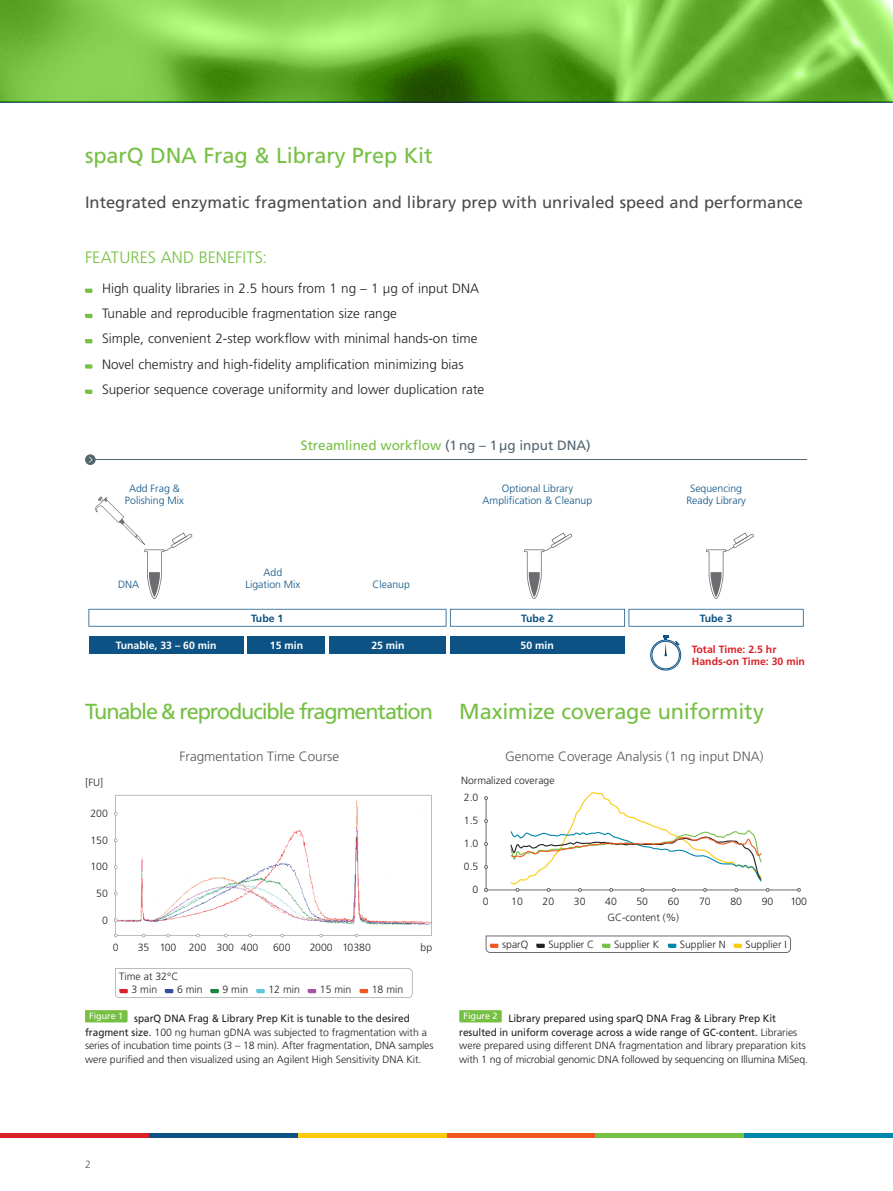
<style>
.page{position:relative;width:893px;height:1191px;background:#fff}
.page>*{position:absolute;margin:0;border:0;box-sizing:border-box;transform-origin:0 0}
.t1{font:21.75px "Frutiger LT Std";letter-spacing:-.05em;color:#76c043}
.t2{font:21.75px "Frutiger LT Std";letter-spacing:-.015em;color:#76c043}
.t3{font:16.5px "Frutiger LT Std";color:#4b4c4d}
.t4{font:300 16.5px "Frutiger LT Std";letter-spacing:.005em;color:#76c043}
.t5{font:300 13.5px/25.2px "Frutiger LT Std";color:#231f20}
.t6{font:300 13.5px "Frutiger LT Std";color:#57585a}
.t7{font:13.5px "Frutiger";color:#76c043}
.t8{font:300 10.5px/13.5px "Frutiger LT Std";color:#231f20}
.t9{font:300 10.5px/12px "Frutiger LT Std";color:#0c5284;text-align:center}
.t10{font:300 10.5px/12.8px "Frutiger";color:#231f20}
.t11{font:700 10.5px/12.6px "Frutiger LT Std";color:#da2128}
.t12{font:700 10.5px "Frutiger CE";color:#fff}
.t13{font:700 10.5px "Frutiger CE";color:#0c5284}
.t14{font:300 10.5px "Frutiger LT Std";color:#57585a}
.s1{color:#53656e}
.s2{font-weight:400}
</style>
<div class="page">
<hr style="left:446px;top:1133px;width:149px;height:4px;background:#f15921">
<hr style="left:744px;top:1133px;width:149px;height:4px;background:#0087ab">
<hr style="left:298px;top:1133px;width:148px;height:4px;background:#feca0a">
<hr style="left:595px;top:1133px;width:149px;height:4px;background:#76c043">
<hr style="left:149px;top:1133px;width:149px;height:4px;background:#0c5284">
<hr style="left:0;top:1133px;width:149px;height:4px;background:#da2128">
<svg style="left:85px;top:288px;width:7px;height:5px"></svg>
<svg style="left:85px;top:314px;width:7px;height:4px"></svg>
<svg style="left:85px;top:339px;width:7px;height:4px"></svg>
<svg style="left:85px;top:364px;width:7px;height:5px"></svg>
<svg style="left:85px;top:390px;width:7px;height:4px"></svg>
<svg style="left:0;top:0;width:893px;height:102px;background:#74bd42"></svg>
<hr style="left:88px;top:459px;width:719px;height:1px;background:#53656e">
<svg style="left:85px;top:454px;width:11px;height:11px"></svg>
<svg style="left:95px;top:496px;width:97px;height:103px"></svg>
<svg style="left:524px;top:532px;width:48px;height:67px"></svg>
<svg style="left:706px;top:532px;width:48px;height:67px"></svg>
<svg style="left:88px;top:609px;width:716px;height:17px"></svg>
<div style="left:450px;top:636px;width:175px;height:17px;background:#0c5284"></div>
<div style="left:89px;top:636px;width:154px;height:17px;background:#0c5284"></div>
<div style="left:247px;top:636px;width:78px;height:17px;background:#0c5284"></div>
<div style="left:330px;top:636px;width:116px;height:17px;background:#0c5284"></div>
<div style="left:650px;top:640px;width:31px;height:30px;border:1px solid #0c5284;border-radius:50%"></div>
<svg style="left:663px;top:635px;width:5px;height:21px"></svg>
<svg style="left:675px;top:641px;width:5px;height:4px"></svg>
<div style="left:652px;top:641px;width:28px;height:28px;border:1px solid #0c5284;border-radius:50%"></div>
<svg style="left:85px;top:1010px;width:43px;height:12px"></svg>
<svg style="left:115px;top:795px;width:317px;height:140px"></svg>
<svg style="left:166px;top:933px;width:4px;height:4px"></svg>
<svg style="left:196px;top:933px;width:4px;height:4px"></svg>
<svg style="left:224px;top:933px;width:4px;height:4px"></svg>
<svg style="left:248px;top:933px;width:4px;height:4px"></svg>
<svg style="left:115px;top:968px;width:297px;height:30px"></svg>
<svg style="left:459px;top:1010px;width:43px;height:12px"></svg>
<hr style="left:486px;top:797px;width:1px;height:93px;background:#6c6d70">
<hr style="left:486px;top:889px;width:313px;height:1px;background:#6c6d70">
<svg style="left:484px;top:796px;width:4px;height:3px"></svg>
<svg style="left:486px;top:935px;width:305px;height:18px"></svg>
<svg style="left:510px;top:792px;width:259px;height:99px"></svg>
<h1 class="t2" style="left:85px;top:143px;width:349px">sparQ DNA Frag &amp; Library Prep Kit</h1>
<h2 class="t3" style="left:85px;top:193px;width:719px">Integrated enzymatic fragmentation and library prep with unrivaled speed and performance</h2>
<h2 class="t4" style="left:85px;top:248px;width:184px">FEATURES AND BENEFITS:</h2>
<p class="t5" style="left:102px;top:276px;width:384px">High quality libraries in 2.5 hours from 1 ng – 1 μg of input DNA Tunable and reproducible fragmentation size range<br>Simple, convenient 2-step workflow with minimal hands-on time Novel chemistry and high-fidelity amplification minimizing bias Superior sequence coverage uniformity and lower duplication rate</p>
<p class="t9" style="left:125px;top:482px;width:60px">Add Frag &amp;<br>Polishing Mix</p>
<p class="t9" style="left:118px;top:578px;width:23px">DNA</p>
<p class="t7" style="left:301px;top:437px;width:291px">Streamlined workflow <span class="s1">(1ng – 1µg input DNA)</span></p>
<p class="t9" style="left:483px;top:482px;width:111px">Optional Library<br>Amplification &amp; Cleanup</p>
<p class="t9" style="left:686px;top:482px;width:61px">Sequencing<br>Ready Library</p>
<p class="t9" style="left:245px;top:566px;width:56px">Add<br>Ligation Mix</p>
<p class="t9" style="left:373px;top:579px;width:39px">Cleanup</p>
<p class="t13" style="left:251px;top:611px;width:34px">Tube 1</p>
<p class="t13" style="left:521px;top:611px;width:34px">Tube 2</p>
<p class="t13" style="left:700px;top:611px;width:34px">Tube 3</p>
<p class="t12" style="left:116px;top:639px;width:102px">Tunable, 33 – 60 min</p>
<p class="t12" style="left:270px;top:639px;width:35px">15 min</p>
<p class="t12" style="left:521px;top:639px;width:35px">50 min</p>
<p class="t12" style="left:371px;top:639px;width:35px">25 min</p>
<p class="t11" style="left:692px;top:642px;width:115px">Total Time: 2.5 hr<br>Hands-on Time: 30 min</p>
<h1 class="t1" style="left:85px;top:699px;width:681px">Tunable &amp; reproducible fragmentation Maximize coverage uniformity</h1>
<p class="t6" style="left:179px;top:748px;width:161px">Fragmentation Time Course</p>
<p class="t6" style="left:505px;top:748px;width:260px">Genome Coverage Analysis (1 ng input DNA)</p>
<p class="t8" style="left:85px;top:776px;width:19px">[FU]</p>
<p class="t8" style="left:90px;top:807px;width:19px">200</p>
<p class="t8" style="left:90px;top:833px;width:19px">150</p>
<p class="t8" style="left:90px;top:860px;width:19px">100</p>
<p class="t8" style="left:96px;top:886px;width:13px">50</p>
<p class="t8" style="left:102px;top:913px;width:7px">0</p>
<p class="t8" style="left:461px;top:774px;width:95px">Normalized coverage</p>
<p class="t8" style="left:464px;top:790px;width:16px">2.0</p>
<p class="t8" style="left:464px;top:809px;width:16px;line-height:23px;text-align:justify">1.5<br>1.0<br>0.5</p>
<p class="t8" style="left:473px;top:882px;width:7px">0</p>
<p class="t8" style="left:483px;top:894px;width:7px">0</p>
<p class="t8" style="left:543px;top:894px;width:13px">20</p>
<p class="t8" style="left:511px;top:894px;width:13px">10</p>
<p class="t8" style="left:574px;top:894px;width:13px">30</p>
<p class="t8" style="left:605px;top:894px;width:13px">40</p>
<p class="t8" style="left:636px;top:894px;width:13px">50</p>
<p class="t8" style="left:668px;top:894px;width:13px">60</p>
<p class="t8" style="left:699px;top:894px;width:13px">70</p>
<p class="t8" style="left:730px;top:894px;width:13px">80</p>
<p class="t8" style="left:762px;top:894px;width:13px">90</p>
<p class="t8" style="left:791px;top:894px;width:18px">100</p>
<p class="t8" style="left:608px;top:911px;width:73px">GC-content (%)</p>
<p class="t8" style="left:113px;top:940px;width:7px">0</p>
<p class="t8" style="left:138px;top:940px;width:13px">35</p>
<p class="t8" style="left:420px;top:940px;width:13px">bp</p>
<p class="t8" style="left:160px;top:940px;width:100px">100 200 300 400</p>
<p class="t8" style="left:273px;top:940px;width:19px">600</p>
<p class="t8" style="left:310px;top:940px;width:62px">2000 10380</p>
<p class="t8" style="left:502px;top:937px;width:28px">sparQ</p>
<p class="t8" style="left:548px;top:937px;width:47px">Supplier C</p>
<p class="t8" style="left:614px;top:937px;width:47px">Supplier K</p>
<p class="t8" style="left:680px;top:937px;width:47px">Supplier N</p>
<p class="t8" style="left:746px;top:937px;width:43px">Supplier I</p>
<p class="t10" style="left:132px;top:970px;width:48px;text-indent:-12px">Time at 32°C<br>3 min</p>
<p class="t10" style="left:177px;top:983px;width:27px">6 min</p>
<p class="t10" style="left:223px;top:983px;width:27px">9 min</p>
<p class="t10" style="left:268px;top:983px;width:33px">12 min</p>
<p class="t10" style="left:320px;top:983px;width:33px">15 min</p>
<p class="t10" style="left:372px;top:983px;width:33px">18 min</p>
<p class="t8" style="left:85px;top:1012px;width:350px;text-indent:4px"><sup>Figure</sup> <sup>1</sup> <span class="s2">sparQ DNA Frag &amp; Library Prep Kit is tunable to the desired fragment size.</span> 100 ng human gDNA was subjected to fragmentation with a series of incubation time points (3 – 18 min). After fragmentation, DNA samples were purified and then visualized using an Agilent High Sensitivity DNA Kit.</p>
<p class="t8" style="left:459px;top:1012px;width:350px;text-indent:4px"><sup>Figure</sup> <sup>2</sup> <span class="s2">Library prepared using sparQ DNA Frag &amp; Library Prep Kit resulted in uniform coverage across a wide range of GC-content.</span> Libraries were prepared using different DNA fragmentation and library preparation kits with 1 ng of microbial genomic DNA followed by sequencing on Illumina MiSeq.</p>
<p class="t14" style="left:85px;top:1158px;width:7px">2</p>
</div>
